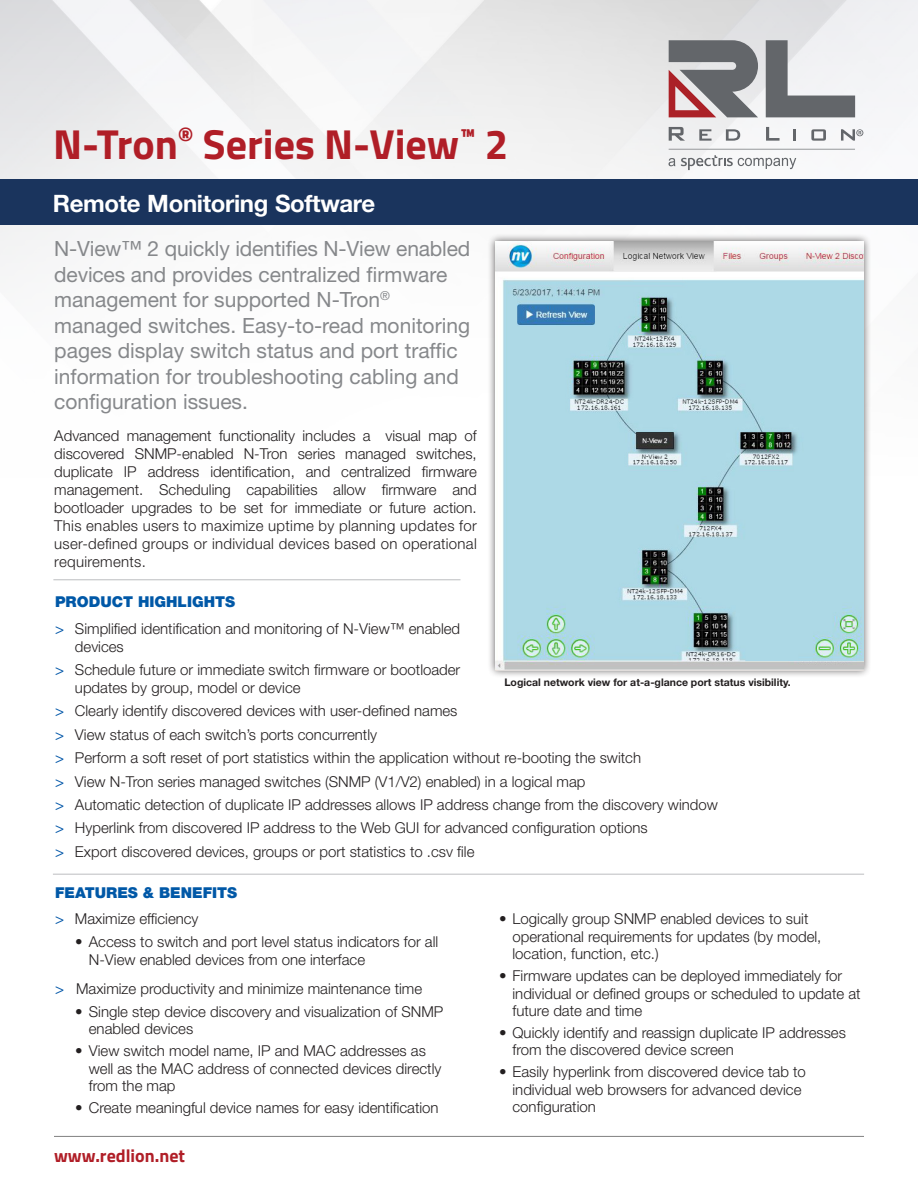
<style>
.page{position:relative;width:918px;height:1188px;background:#fff}
.page>*{position:absolute;margin:0;border:0;box-sizing:border-box;transform-origin:0 0}
.t1{font:700 42px "Titillium Web";color:#b01e27}
.t2{font:700 24px "Helvetica Neue LT Std";letter-spacing:-.015em;color:#fff}
.t3{font:21px/25.5px "Helvetica Neue LT Std";color:#86888b}
.t4{font:700 18px "Titillium Web";color:#b01e27}
.t5{font:300 15px/17.7px "Helvetica Neue LT Std";color:#231f20}
.t6{font:700 10.5px "Helvetica Neue LT Std";color:#231f20}
.s1{font-weight:900;color:#0058a7}
.s2{font-weight:400;color:#0156a8}
</style>
<div class="page">
<img style="left:0;top:0;width:918px;height:267px">
<hr style="left:54px;top:1136px;width:810px;height:1px;background:#808080">
<svg style="left:726px;top:129px;width:14px;height:12px"></svg>
<svg style="left:699px;top:129px;width:13px;height:12px"></svg>
<svg style="left:669px;top:127px;width:16px;height:14px"></svg>
<svg style="left:811px;top:129px;width:15px;height:12px"></svg>
<svg style="left:794px;top:129px;width:2px;height:12px"></svg>
<svg style="left:766px;top:127px;width:14px;height:14px"></svg>
<svg style="left:766px;top:40px;width:89px;height:77px"></svg>
<svg style="left:669px;top:40px;width:89px;height:77px;background:#918286"></svg>
<svg style="left:669px;top:158px;width:6px;height:8px"></svg>
<svg style="left:681px;top:155px;width:115px;height:15px"></svg>
<hr style="left:669px;top:149px;width:186px;height:1px;background:#96989a">
<svg style="left:841px;top:129px;width:22px;height:12px"></svg>
<div style="left:487px;top:233px;width:385px;height:446px;background:#231f20;opacity:.75"></div>
<img style="left:496px;top:241px;width:367px;height:429px">
<hr style="left:53px;top:874px;width:811px;height:1px;background:#bcbdc0">
<hr style="left:53px;top:580px;width:407px;height:1px;background:#bcbdc0">
<div style="left:0;top:179px;width:918px;height:46px;background:#1a345d"></div>
<h1 class="t1" style="left:53px;top:113px;width:457px">N-Tron<sup>®</sup> Series N-View<sup>™</sup> 2</h1>
<h2 class="t2" style="left:53px;top:189px;width:324px">Remote Monitoring Software</h2>
<p class="t3" style="left:54px;top:236px;width:418px">N-View™ 2 quickly identifies N-View enabled devices and provides centralized firmware management for supported N-Tron<sup>® </sup>managed switches. Easy-to-read monitoring pages display switch status and port traffic information for troubleshooting cabling and configuration issues.</p>
<p class="t5" style="left:54px;top:426px;width:424px;text-align:justify">Advanced management functionality includes a visual map of discovered SNMP-enabled N-Tron series managed switches, duplicate IP address identification, and centralized firmware management. Scheduling capabilities allow firmware and bootloader upgrades to be set for immediate or future action.<br>This enables users to maximize uptime by planning updates for user-defined groups or individual devices based on operational requirements.</p>
<p class="t5" style="left:55px;top:587px;width:407px;line-height:27px"><span class="s1">PRODUCT HIGHLIGHTS<br></span><span class="s2">&gt;</span> Simplified identification and monitoring of N-View™ enabled</p>
<p class="t5" style="left:55px;top:634px;width:407px;line-height:23.4px;text-indent:20px">devices<br><span class="s2">&gt;</span> Schedule future or immediate switch firmware or bootloader</p>
<p class="t5" style="left:55px;top:676px;width:664px;line-height:23.4px;text-indent:20px">updates by group, model or device<br><span class="s2">&gt;</span> Clearly identify discovered devices with user-defined names<br><span class="s2">&gt;</span> View status of each switch’s ports concurrently<br><span class="s2">&gt;</span> Perform a soft reset of port statistics within the application without re-booting the switch<br><span class="s2">&gt;</span> View N-Tron series managed switches (SNMP (V1/V2) enabled) in a logical map<br><span class="s2">&gt;</span> Automatic detection of duplicate IP addresses allows IP address change from the discovery window <span class="s2">&gt;</span> Hyperlink from discovered IP address to the Web GUI for advanced configuration options<br><span class="s2">&gt;</span> Export discovered devices, groups or port statistics to .csv file</p>
<p class="t6" style="left:504px;top:676px;width:288px">Logical network view for at-a-glance port status visibility.</p>
<p class="t5" style="left:55px;top:879px;width:184px;line-height:26.2px"><span class="s1">FEATURES &amp; BENEFITS </span><span class="s2">&gt;</span> Maximize efficiency</p>
<p class="t5" style="left:89px;top:933px;width:351px;text-indent:-14px">• Access to switch and port level status indicators for all<br>N-View enabled devices from one interface</p>
<p class="t5" style="left:55px;top:979px;width:369px"><span class="s2">&gt;</span> Maximize productivity and minimize maintenance time</p>
<p class="t5" style="left:89px;top:1002px;width:356px;text-indent:-14px">• Single step device discovery and visualization of SNMP enabled devices</p>
<p class="t5" style="left:89px;top:1042px;width:354px;text-indent:-14px">• View switch model name, IP and MAC addresses as well as the MAC address of connected devices directly from the map</p>
<p class="t5" style="left:75px;top:1099px;width:365px">• Create meaningful device names for easy identification</p>
<p class="t4" style="left:54px;top:1142px;width:133px">www.redlion.net</p>
<p class="t5" style="left:513px;top:909px;width:310px;text-indent:-13px">• Logically group SNMP enabled devices to suit operational requirements for updates (by model, location, function, etc.)</p>
<p class="t5" style="left:513px;top:966px;width:350px;text-indent:-13px">• Firmware updates can be deployed immediately for individual or defined groups or scheduled to update at future date and time</p>
<p class="t5" style="left:513px;top:1023px;width:335px;text-indent:-13px">• Quickly identify and reassign duplicate IP addresses from the discovered device screen</p>
<p class="t5" style="left:513px;top:1063px;width:295px;text-indent:-13px">• Easily hyperlink from discovered device tab to individual web browsers for advanced device configuration</p>
</div>
